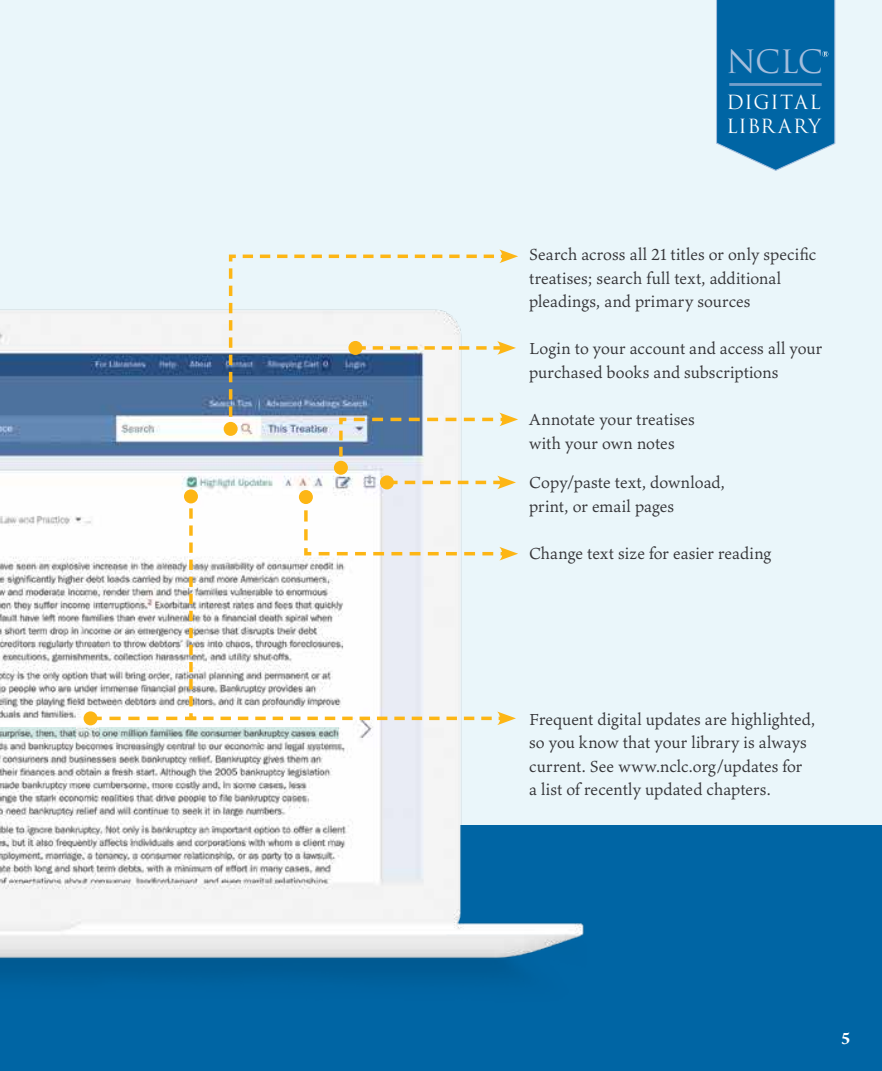
<style>
.page{position:relative;width:882px;height:1071px;background:#eaf6fa}
.page>*{position:absolute;margin:0;border:0;box-sizing:border-box;transform-origin:0 0}
.t1{font:31.32px "Trajan Pro 3";color:#a4bddc}
.t2{font:19.07px/23.8px "Trajan Pro 3";letter-spacing:.045em;color:#fff}
.t3{font:17.5px/23.6px "Ten Oldstyle";color:#363639}
.t4{font:700 17.5px "Ten Oldstyle";color:#fff}
</style>
<div class="page">
<div style="left:0;top:825px;width:882px;height:246px;background:#0065a4"></div>
<img style="left:0;top:309px;width:584px;height:669px">
<svg style="left:716px;top:0;width:120px;height:171px;background:#1b75ad"></svg>
<svg style="left:0;top:727px;width:76px;height:12px"></svg>
<svg style="left:227px;top:254px;width:283px;height:178px"></svg>
<div style="left:224px;top:422px;width:14px;height:14px;background:#fdb615;border-radius:50%"></div>
<svg style="left:243px;top:249px;width:275px;height:14px"></svg>
<div style="left:299px;top:490px;width:14px;height:14px;background:#fdb615;border-radius:50%"></div>
<svg style="left:187px;top:493px;width:320px;height:229px"></svg>
<div style="left:184px;top:489px;width:14px;height:14px;background:#fdb615;border-radius:50%"></div>
<svg style="left:203px;top:712px;width:313px;height:13px"></svg>
<div style="left:348px;top:341px;width:14px;height:14px;background:#fdb615;border-radius:50%"></div>
<svg style="left:355px;top:341px;width:161px;height:14px"></svg>
<svg style="left:302px;top:413px;width:216px;height:148px"></svg>
<svg style="left:98px;top:717px;width:98px;height:3px"></svg>
<div style="left:84px;top:711px;width:14px;height:14px;background:#fdb615;border-radius:50%"></div>
<svg style="left:100px;top:727px;width:239px;height:12px;background:#b7cac8"></svg>
<h1 class="t1" style="left:727px;top:40px;width:98px">NCLC</h1>
<p class="t2" style="left:727px;top:91px;width:96px">DIGITAL<br>LIBR ARY</p>
<p class="t3" style="left:529px;top:242px;width:289px">Search across all 21 titles or only specific treatises; search full text, additional pleadings, and primary sources</p>
<p class="t3" style="left:529px;top:336px;width:295px">Login to your account and access all your purchased books and subscriptions</p>
<p class="t3" style="left:529px;top:407px;width:167px">Annotate your treatises with your own notes</p>
<p class="t3" style="left:529px;top:470px;width:197px">Copy/paste text, download, print, or email pages</p>
<p class="t3" style="left:529px;top:541px;width:244px">Change text size for easier reading</p>
<p class="t3" style="left:529px;top:707px;width:288px">Frequent digital updates are highlighted, so you know that your library is always current. See www.nclc.org/updates for<br>a list of recently updated chapters.</p>
<p class="t4" style="left:841px;top:1025px;width:11px">5</p>
</div>
